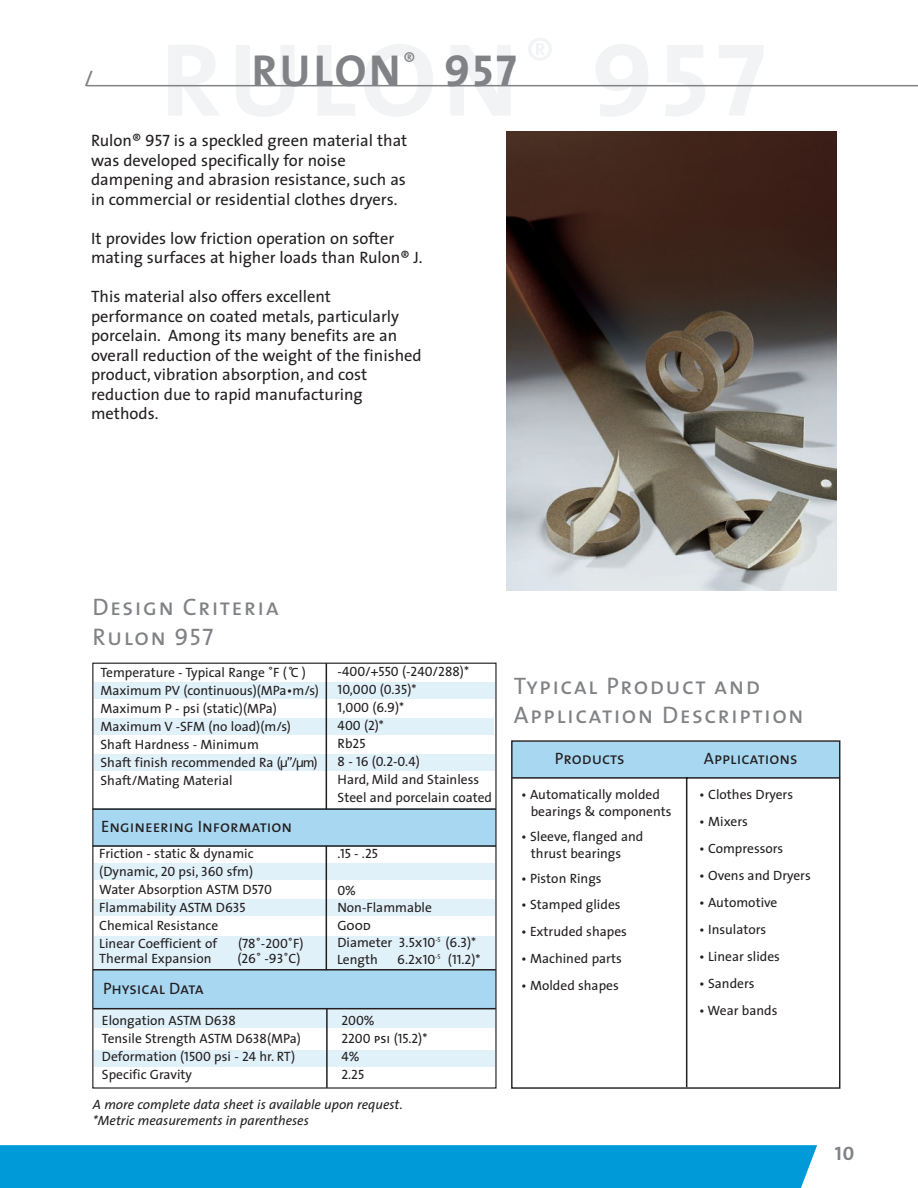
<style>
.page{position:relative;width:918px;height:1188px;background:#fff}
.page>*{position:absolute;margin:0;border:0;box-sizing:border-box;transform-origin:0 0}
.t1{font:45px "The Mix Bold Caps";letter-spacing:.06em;color:#808285}
.t2{font:24px/30px "The Sans Caps";letter-spacing:.06em;color:#808285}
.t3{font:22.5px "The Mix Caps";color:#808285}
.t4{font:19.5px "The Sans Bold Caps";color:#808285}
.t5{font:16.5px/19.5px "The Sans";color:#231f20}
.t6{font:16.5px "The Sans Caps";color:#231f20}
.t7{font:13.5px/18px "The Sans";color:#231f20}
.t8{font:13.5px/18px "The Sans Caps";color:#231f20}
.t9{font:italic 13.5px/16.2px "The Sans";color:#231f20}
.s1{font-family:"The Sans Caps"}
.s2{font-family:"The Sans"}
</style>
<div class="page">
<div style="left:94px;top:683px;width:401px;height:16px;background:#e1f1f9"></div>
<hr style="left:86px;top:85px;width:832px;height:1px;background:#808285">
<img style="left:507px;top:131px;width:329px;height:460px">
<div style="left:0;top:1145px;width:817px;height:43px;background:#009ad9"></div>
<div style="left:512px;top:742px;width:328px;height:35px;background:#a8d7f1"></div>
<div style="left:511px;top:740px;width:329px;height:349px;border:1px solid #231f20"></div>
<hr style="left:686px;top:778px;width:1px;height:309px;background:#231f20">
<hr style="left:512px;top:777px;width:328px;height:2px;background:#231f20">
<div style="left:94px;top:1009px;width:401px;height:19px;background:#e1f1f9"></div>
<div style="left:94px;top:1050px;width:401px;height:17px;background:#e1f1f9"></div>
<div style="left:94px;top:936px;width:401px;height:33px;background:#e1f1f9"></div>
<div style="left:94px;top:899px;width:401px;height:17px;background:#e1f1f9"></div>
<div style="left:94px;top:863px;width:401px;height:17px;background:#e1f1f9"></div>
<div style="left:94px;top:754px;width:401px;height:17px;background:#e1f1f9"></div>
<div style="left:93px;top:718px;width:401px;height:17px;background:#e1f1f9"></div>
<div style="left:93px;top:970px;width:403px;height:38px;background:#a8d7f1"></div>
<div style="left:93px;top:809px;width:403px;height:38px;background:#a8d7f1"></div>
<hr style="left:92px;top:808px;width:404px;height:2px;background:#231f20">
<hr style="left:92px;top:845px;width:404px;height:2px;background:#231f20">
<hr style="left:326px;top:663px;width:1px;height:146px;background:#231f20">
<hr style="left:326px;top:846px;width:1px;height:124px;background:#231f20">
<hr style="left:93px;top:969px;width:403px;height:2px;background:#231f20">
<hr style="left:93px;top:1008px;width:403px;height:1px;background:#231f20">
<hr style="left:326px;top:1009px;width:2px;height:79px;background:#231f20">
<h3 class="t3" style="left:84px;top:65px;width:11px">/</h3>
<h1 class="t1" style="left:252px;top:44px;width:267px">RULON<sup>®</sup> 957</h1>
<p class="t5" style="left:91px;top:132px;width:318px">Rulon® <span class="s1">957</span> is a speckled green material that was developed specifically for noise dampening and abrasion resistance, such as in commercial or residential clothes dryers.</p>
<p class="t5" style="left:91px;top:230px;width:333px">It provides low friction operation on softer mating surfaces at higher loads than Rulon® J.</p>
<p class="t5" style="left:91px;top:288px;width:332px">This material also offers excellent performance on coated metals, particularly porcelain. Among its many benefits are an overall reduction of the weight of the finished product, vibration absorption, and cost reduction due to rapid manufacturing methods.</p>
<h2 class="t2" style="left:93px;top:591px;width:188px">Design Criteria<br>Rulon 957</h2>
<p class="t7" style="left:101px;top:665px;width:220px">Temperature - Typical Range ˚F (˚C )<br>Maximum PV (continuous)(MPa•m/s)<br>Maximum P - psi (static)(MPa)<br>Maximum V -SFM (no load)(m/s)<br>Shaft Hardness - Minimum<br>Shaft finish recommended Ra (µ”/µm)<br>Shaft/Mating Material</p>
<p class="t6" style="left:101px;top:816px;width:193px">Engineering Information</p>
<p class="t7" style="left:99px;top:846px;width:174px">Friction - static &amp; dynamic (Dynamic, <span class="s1">20</span> psi, <span class="s1">360</span> sfm)<br>Water Absorption ASTM D<span class="s1">570<br></span>Flammability ASTM D<span class="s1">635<br></span>Chemical Resistance<br>Linear Coefficient of</p>
<p class="t8" style="left:238px;top:934px;width:67px"><span class="s2">(</span>78˚-200<span class="s2">˚F)</span></p>
<p class="t7" style="left:99px;top:951px;width:114px">Thermal Expansion</p>
<p class="t8" style="left:237px;top:950px;width:65px"><span class="s2">(</span>26˚ -93<span class="s2">˚C)</span></p>
<p class="t6" style="left:103px;top:978px;width:102px">Physical Data</p>
<p class="t8" style="left:338px;top:662px;width:133px">-400/+550 (-240/288)*<br>10,000 (0.35)*<br>1,000 (6.9)*<br>400 (2)*</p>
<p class="t7" style="left:338px;top:736px;width:30px">Rb<span class="s1">25</span></p>
<p class="t8" style="left:338px;top:752px;width:84px">8 - 16 (0.2-0.4)</p>
<p class="t7" style="left:338px;top:772px;width:156px">Hard, Mild and Stainless<br>Steel and porcelain coated</p>
<p class="t8" style="left:337px;top:845px;width:42px">.15 - .25</p>
<p class="t8" style="left:337px;top:881px;width:20px">0<span class="s2">%</span></p>
<p class="t7" style="left:337px;top:900px;width:96px">Non-Flammable</p>
<p class="t8" style="left:337px;top:918px;width:141px;line-height:16.5px">Good<br><span class="s2">Diameter</span> 3.5x10<sup>-5</sup> (6.3)*</p>
<p class="t7" style="left:337px;top:951px;width:42px">Length</p>
<p class="t8" style="left:397px;top:950px;width:85px">6.2x10<sup>-5</sup> (11.2)*</p>
<p class="t7" style="left:102px;top:1013px;width:200px">Elongation ASTM D<span class="s1">638<br></span>Tensile Strength ASTM D<span class="s1">638(</span>MPa<span class="s1">)<br></span>Deformation (<span class="s1">1500</span> psi - <span class="s1">24</span> hr. RT)<br>Specific Gravity</p>
<p class="t8" style="left:341px;top:1011px;width:87px">200%<br>2200 psi (15.2)*<br>4%<br>2.25</p>
<p class="t9" style="left:93px;top:1097px;width:311px">A more complete data sheet is available upon request. *Metric measurements in parentheses</p>
<h2 class="t2" style="left:514px;top:672px;width:292px;line-height:28.5px">Typical Product and<br>Application Description</h2>
<p class="t6" style="left:555px;top:748px;width:71px">Products</p>
<p class="t6" style="left:704px;top:748px;width:95px">Applications</p>
<p class="t7" style="left:531px;top:788px;width:142px;line-height:16.5px;text-indent:-10px">• Automatically molded bearings &amp; components</p>
<p class="t7" style="left:531px;top:830px;width:114px;line-height:16.5px;text-indent:-10px">• Sleeve, flanged and thrust bearings</p>
<p class="t7" style="left:521px;top:871px;width:82px">• Piston Rings</p>
<p class="t7" style="left:521px;top:896px;width:101px">• Stamped glides</p>
<p class="t7" style="left:521px;top:923px;width:107px">• Extruded shapes</p>
<p class="t7" style="left:521px;top:950px;width:102px">• Machined parts</p>
<p class="t7" style="left:521px;top:977px;width:99px">• Molded shapes</p>
<p class="t7" style="left:699px;top:787px;width:96px">• Clothes Dryers</p>
<p class="t7" style="left:699px;top:814px;width:50px">• Mixers</p>
<p class="t7" style="left:699px;top:841px;width:86px">• Compressors</p>
<p class="t7" style="left:699px;top:868px;width:113px">• Ovens and Dryers</p>
<p class="t7" style="left:699px;top:895px;width:80px">• Automotive</p>
<p class="t7" style="left:699px;top:922px;width:69px">• Insulators</p>
<p class="t7" style="left:699px;top:949px;width:82px">• Linear slides</p>
<p class="t7" style="left:699px;top:976px;width:57px">• Sanders</p>
<p class="t7" style="left:699px;top:1003px;width:80px">• Wear bands</p>
<h3 class="t4" style="left:835px;top:1142px;width:21px">10</h3>
</div>
